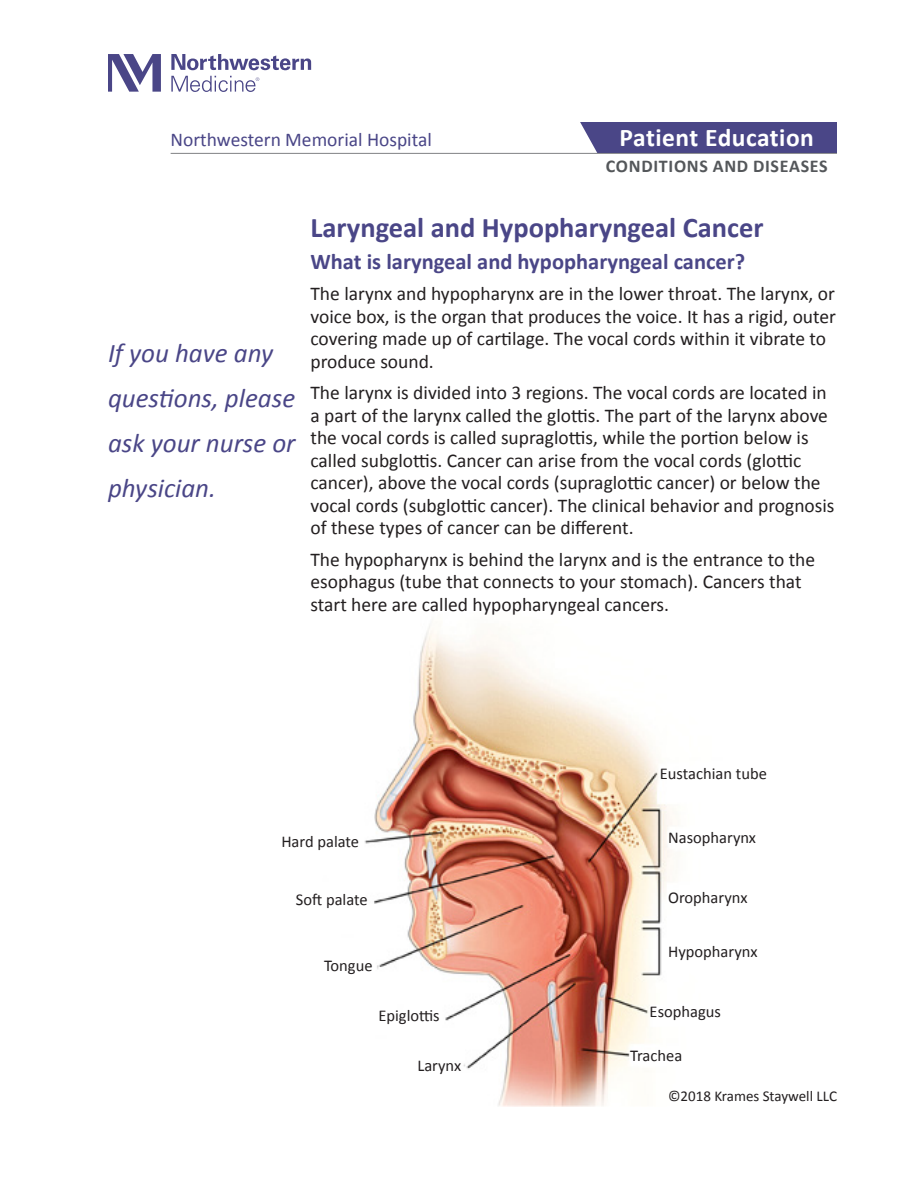
<style>
.page{position:relative;width:918px;height:1188px;background:#fff}
.page>*{position:absolute;margin:0;border:0;box-sizing:border-box;transform-origin:0 0}
.heading{font:700 28.5px "Calibri";color:#4a4687}
.italic_call-out_SHOR{font:italic 27px/45px "Calibri";color:#4a4687}
.t1{font:700 25.5px "Calibri";letter-spacing:.02em;color:#fff}
.subheading_INDENT{font:700 22.5px "Calibri";color:#4a4687}
.text_INDENT{font:19.5px/22.5px "Calibri";color:#231f20}
.t2{font:19.5px "Calibri";color:#4a4687}
.t3{font:700 18px "Calibri";letter-spacing:.04em;color:#54575a}
.description{font:16.5px "Calibri";color:#231f20}
.text{font:15px "Calibri";color:#231f20}
</style>
<div class="page">
<img style="left:364px;top:625px;width:308px;height:481px">
<svg style="left:171px;top:54px;width:140px;height:16px"></svg>
<svg style="left:108px;top:54px;width:53px;height:38px"></svg>
<svg style="left:171px;top:76px;width:88px;height:16px"></svg>
<div style="left:580px;top:123px;width:257px;height:30px;background:#4a4687"></div>
<svg style="left:563px;top:122px;width:35px;height:31px"></svg>
<hr style="left:171px;top:153px;width:666px;height:1px;background:#54575a">
<p class="t2" style="left:171px;top:127px;width:263px">Northwestern Memorial Hospital</p>
<p class="t1" style="left:620px;top:122px;width:196px">Patient Education</p>
<p class="t3" style="left:606px;top:155px;width:223px">CONDITIONS AND DISEASES</p>
<p class="italic_call-out_SHOR" style="left:108px;top:329px;width:189px">If you have any questions, please ask your nurse or physician.</p>
<p class="heading" style="left:310px;top:210px;width:455px">Laryngeal and Hypopharyngeal Cancer</p>
<p class="subheading_INDENT" style="left:310px;top:247px;width:436px">What is laryngeal and hypopharyngeal cancer?</p>
<p class="text_INDENT" style="left:310px;top:282px;width:527px">The larynx and hypopharynx are in the lower throat. The larynx, or voice box, is the organ that produces the voice. It has a rigid, outer covering made up of cartilage. The vocal cords within it vibrate to produce sound.</p>
<p class="text_INDENT" style="left:310px;top:381px;width:526px">The larynx is divided into 3 regions. The vocal cords are located in a part of the larynx called the glottis. The part of the larynx above the vocal cords is called supraglottis, while the portion below is called subglottis. Cancer can arise from the vocal cords (glottic cancer), above the vocal cords (supraglottic cancer) or below the vocal cords (subglottic cancer). The clinical behavior and prognosis of these types of cancer can be different.</p>
<p class="text_INDENT" style="left:310px;top:547px;width:506px">The hypopharynx is behind the larynx and is the entrance to the esophagus (tube that connects to your stomach). Cancers that start here are called hypopharyngeal cancers.</p>
<p class="description" style="left:660px;top:763px;width:109px">Eustachian tube</p>
<p class="description" style="left:281px;top:832px;width:79px">Hard palate</p>
<p class="description" style="left:668px;top:827px;width:89px">Nasopharynx</p>
<p class="description" style="left:296px;top:889px;width:73px">Soft palate</p>
<p class="description" style="left:324px;top:956px;width:50px">Tongue</p>
<p class="description" style="left:378px;top:1005px;width:63px">Epiglottis</p>
<p class="description" style="left:417px;top:1056px;width:45px">Larynx</p>
<p class="description" style="left:668px;top:887px;width:81px">Oropharynx</p>
<p class="description" style="left:668px;top:941px;width:91px">Hypopharynx</p>
<p class="description" style="left:650px;top:1002px;width:73px">Esophagus</p>
<p class="description" style="left:630px;top:1045px;width:54px">Trachea</p>
<p class="text" style="left:668px;top:1086px;width:170px">©2018 Krames Staywell LLC</p>
</div>
